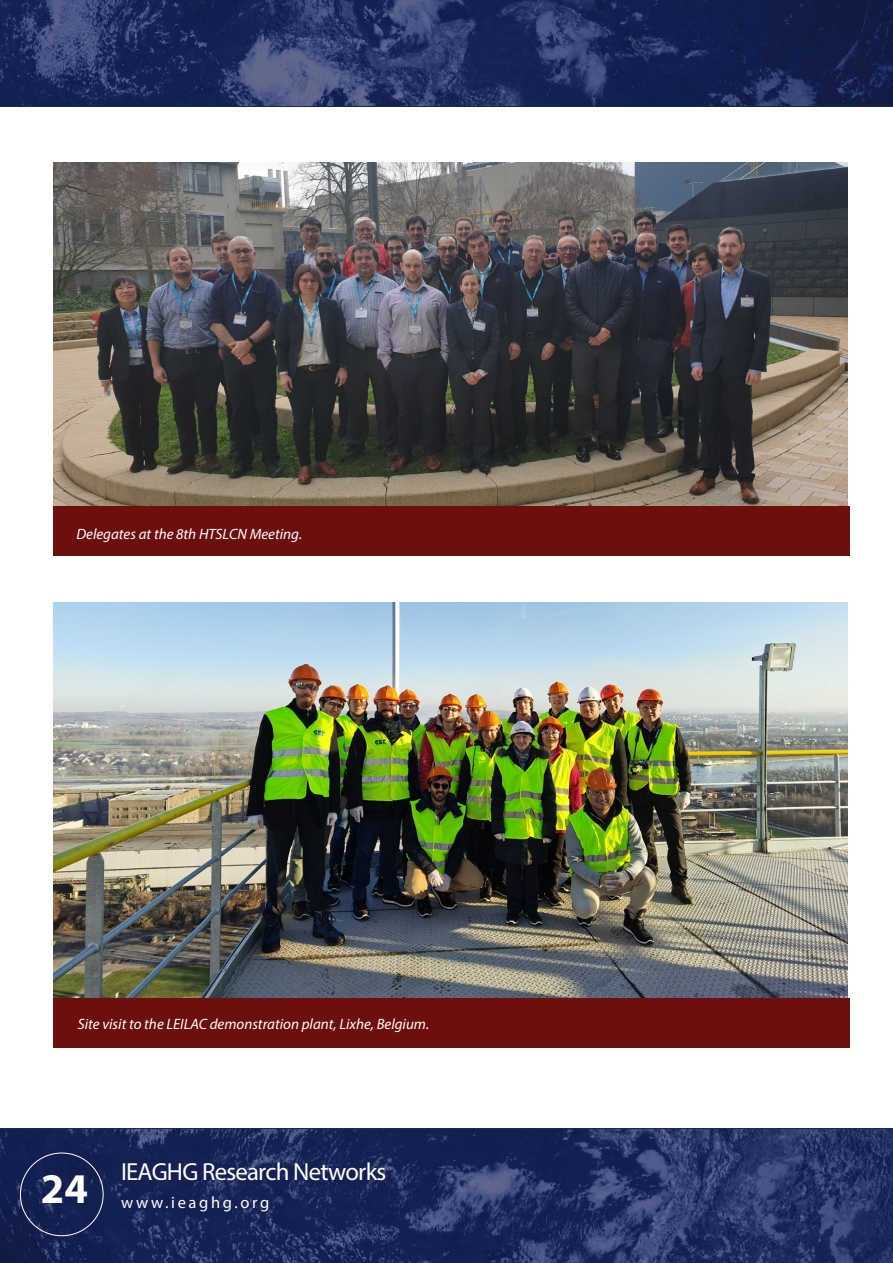
<style>
.page{position:relative;width:893px;height:1263px;background:#fff}
.page>*{position:absolute;margin:0;border:0;box-sizing:border-box;transform-origin:0 0}
.t1{font:700 42.45px "Myriad Pro";color:#fff}
.t2{font:24.75px "Myriad Pro";letter-spacing:-.03em;color:#fff}
.t3{font:16.5px "Myriad Pro";letter-spacing:.16em;color:#fff}
.t4{font:italic 15px "Myriad Pro";color:#fff}
</style>
<div class="page">
<img style="left:0;top:1129px;width:893px;height:134px">
<img style="left:0;top:0;width:893px;height:105px">
<img style="left:53px;top:163px;width:794px;height:343px">
<div style="left:53px;top:506px;width:796px;height:50px;background:#6d0f0c"></div>
<img style="left:54px;top:603px;width:794px;height:395px">
<div style="left:54px;top:998px;width:796px;height:50px;background:#6d0f0c"></div>
<p class="t4" style="left:76px;top:524px;width:227px">Delegates at the 8th HTSLCN Meeting.</p>
<p class="t4" style="left:78px;top:1015px;width:353px">Site visit to the LEILAC demonstration plant, Lixhe, Belgium.</p>
<p class="t1" style="left:41px;top:1161px;width:49px">24</p>
<h2 class="t2" style="left:121px;top:1156px;width:267px">IEAGHG Research Networks</h2>
<p class="t3" style="left:121px;top:1192px;width:150px">www.ieaghg.org</p>
</div>
